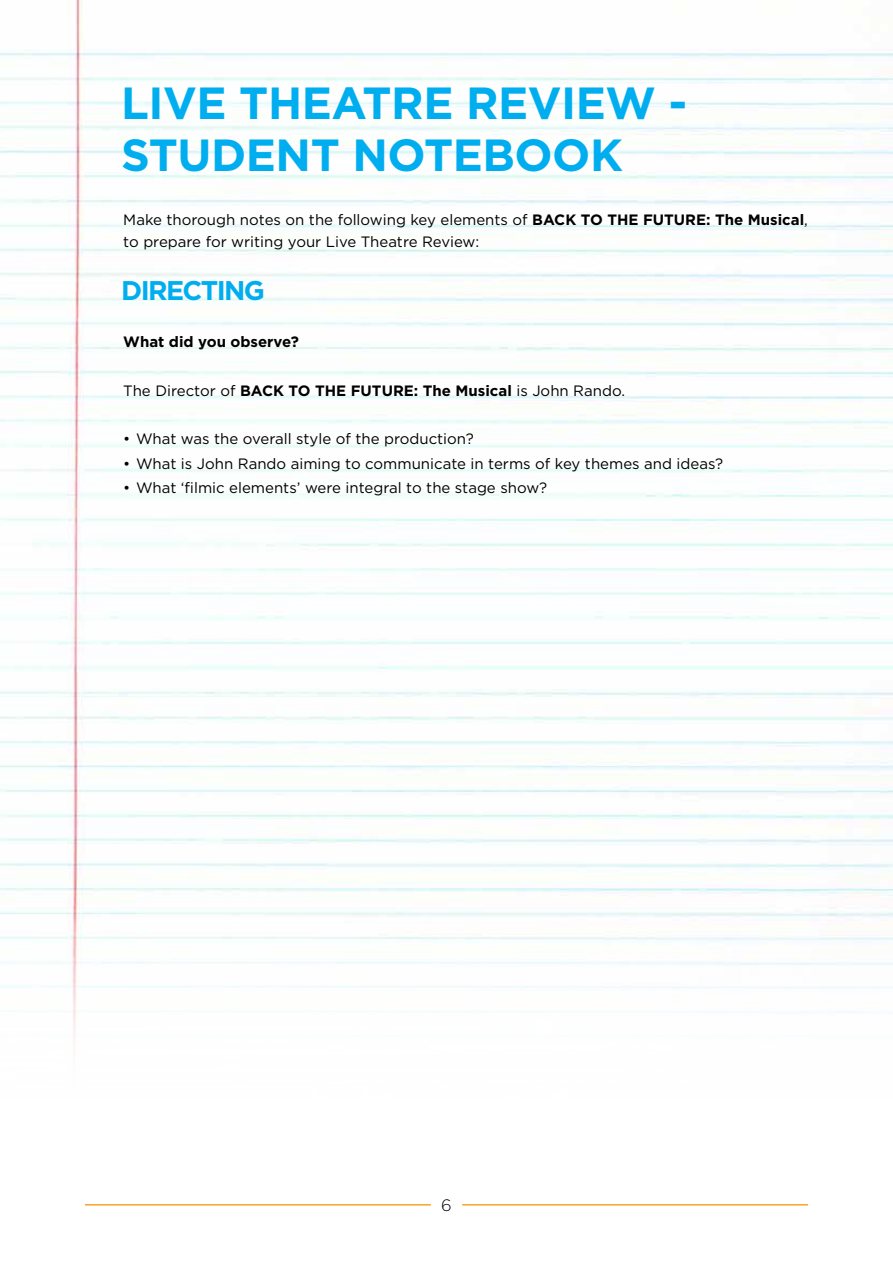
<style>
.page{position:relative;width:893px;height:1263px;background:#fff}
.page>*{position:absolute;margin:0;border:0;box-sizing:border-box;transform-origin:0 0}
.t1{font:700 45px/52.5px "Gotham";letter-spacing:-.01em;color:#00aeef}
.t2{font:700 27px "Gotham";letter-spacing:-.06em;color:#00aeef}
.t3{font:300 16.5px "Gotham";color:#000}
.t4{font:15px/22.5px "Gotham";color:#000}
.t5{font:700 15px "Gotham";color:#000}
.s1{font-weight:700}
.s2{font-weight:400}
</style>
<div class="page">
<img style="left:0;top:0;width:893px;height:1045px">
<hr style="left:85px;top:1204px;width:346px;height:1px;background:#f99f1c">
<hr style="left:462px;top:1204px;width:346px;height:1px;background:#f99f1c">
<h1 class="t1" style="left:121px;top:76px;width:567px">LIVE THEATRE REVIEW -<br>STUDENT NOTEBOOK</h1>
<p class="t4" style="left:123px;top:208px;width:686px">Make thorough notes on the following key elements of <span class="s1">BACK TO THE FUTURE: The Musical</span>, to prepare for writing your Live Theatre Review:</p>
<h2 class="t2" style="left:121px;top:272px;width:145px">DIRECTING</h2>
<p class="t5" style="left:123px;top:332px;width:177px">What did you observe?</p>
<p class="t5" style="left:123px;top:380px;width:503px"><span class="s2">The Director of</span> BACK TO THE FUTURE: The Musical <span class="s2">is John Rando.</span></p>
<p class="t4" style="left:123px;top:427px;width:352px">• What was the overall style of the production?</p>
<p class="t4" style="left:123px;top:452px;width:601px">• What is John Rando aiming to communicate in terms of key themes and ideas?</p>
<p class="t4" style="left:123px;top:476px;width:425px">• What ‘filmic elements’ were integral to the stage show?</p>
<p class="t3" style="left:441px;top:1195px;width:12px">6</p>
</div>
